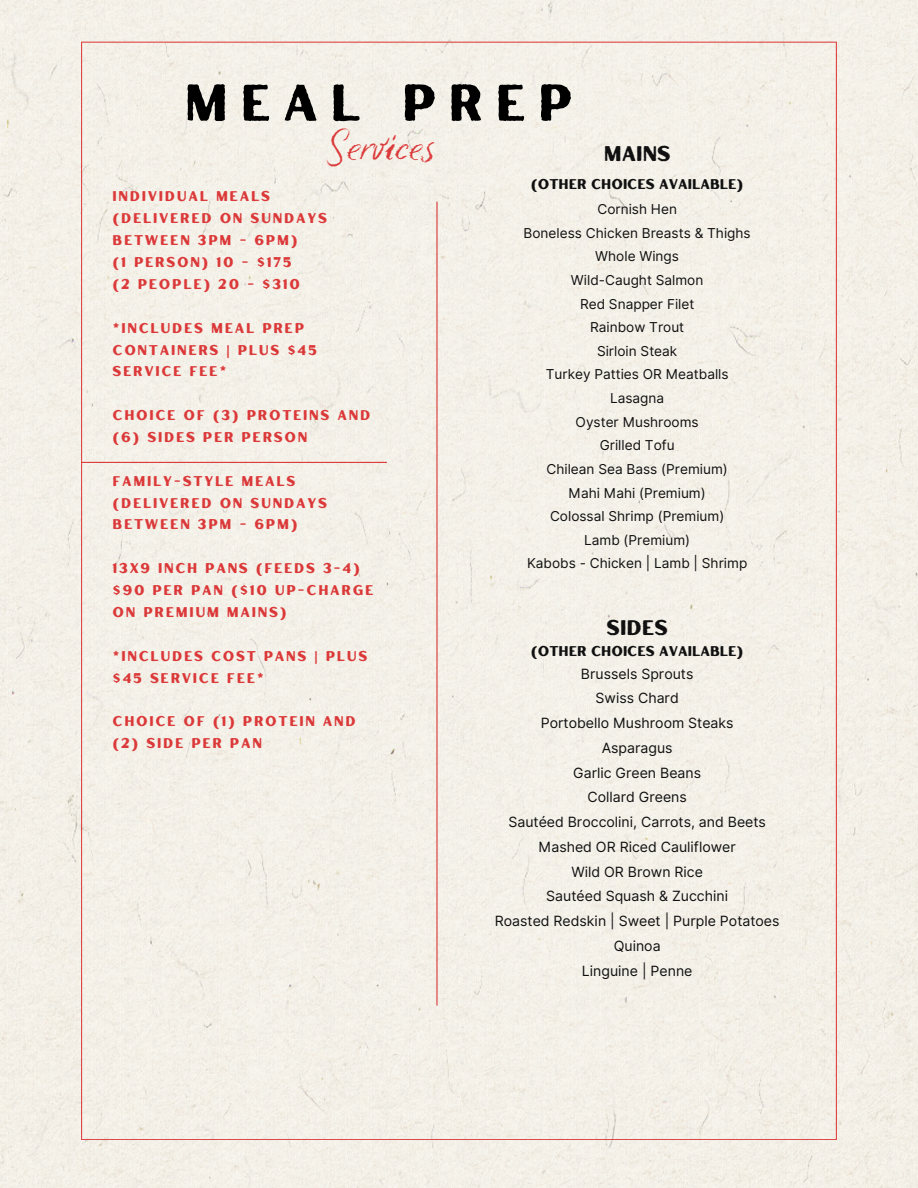
<style>
.page{position:relative;width:918px;height:1188px;background:#f3f0e7}
.page>*{position:absolute;margin:0;border:0;box-sizing:border-box;transform-origin:0 0}
.t1{font:51.6px "Hertical Sans Rough";letter-spacing:.235em;color:#000}
.t2{font:38.85px "Six Hands Chalk";color:#db3939}
.t3{font:21.15px "Hertical Sans Rough";color:#101010}
.t4{font:14.1px/21.9px "Hertical Sans Rough";letter-spacing:.12em;color:#db3939}
.t5{font:14.1px "Inter";color:#101010}
.t6{font:14.1px "Hertical Sans Rough";color:#101010}
.t7{font:13.65px "Inter";color:#101010}
</style>
<div class="page">
<div style="left:81px;top:42px;width:756px;height:1098px;background:#f3f1e8"></div>
<hr style="left:82px;top:462px;width:305px;height:1px;background:#db3939">
<hr style="left:436px;top:202px;width:2px;height:803px;background:#db3939">
<p class="t1" style="left:184px;top:67px;width:390px">MEAL PREP</p>
<p class="t2" style="left:324px;top:123px;width:111px">Services</p>
<p class="t4" style="left:113px;top:185px;width:159px">INDIVIDUAL MEALS</p>
<p class="t4" style="left:113px;top:207px;width:216px">(DELIVERED ON SUNDAYS<br>BETWEEN 3PM - 6PM)</p>
<p class="t4" style="left:113px;top:251px;width:181px">(1 PERSON) 10 - $175</p>
<p class="t4" style="left:113px;top:273px;width:189px">(2 PEOPLE) 20 - $310</p>
<p class="t4" style="left:113px;top:316px;width:206px">*INCLUDES MEAL PREP<br>CONTAINERS | PLUS $45<br>SERVICE FEE*</p>
<p class="t4" style="left:113px;top:404px;width:259px">CHOICE OF (3) PROTEINS AND (6) SIDES PER PERSON</p>
<p class="t4" style="left:113px;top:469px;width:216px">FAMILY-STYLE MEALS (DELIVERED ON SUNDAYS<br>BETWEEN 3PM - 6PM)</p>
<p class="t4" style="left:113px;top:557px;width:249px">13X9 INCH PANS (FEEDS 3-4)</p>
<p class="t4" style="left:113px;top:579px;width:263px">$90 PER PAN ($10 UP-CHARGE<br>ON PREMIUM MAINS)</p>
<p class="t4" style="left:113px;top:644px;width:256px">*INCLUDES COST PANS | PLUS $45 SERVICE FEE*</p>
<p class="t4" style="left:113px;top:710px;width:245px">CHOICE OF (1) PROTEIN AND (2) SIDE PER PAN</p>
<p class="t3" style="left:604px;top:139px;width:68px">MAINS</p>
<p class="t6" style="left:531px;top:175px;width:214px">(OTHER CHOICES AVAILABLE)</p>
<p class="t7" style="left:597px;top:201px;width:81px">Cornish Hen</p>
<p class="t7" style="left:524px;top:225px;width:229px">Boneless Chicken Breasts &amp; Thighs</p>
<p class="t7" style="left:595px;top:248px;width:85px">Whole Wings</p>
<p class="t7" style="left:571px;top:272px;width:134px">Wild-Caught Salmon</p>
<p class="t7" style="left:580px;top:295px;width:116px">Red Snapper Filet</p>
<p class="t7" style="left:590px;top:319px;width:96px">Rainbow Trout</p>
<p class="t7" style="left:597px;top:343px;width:82px">Sirloin Steak</p>
<p class="t7" style="left:546px;top:366px;width:184px">Turkey Patties OR Meatballs</p>
<p class="t7" style="left:610px;top:390px;width:56px">Lasagna</p>
<p class="t7" style="left:576px;top:414px;width:125px">Oyster Mushrooms</p>
<p class="t7" style="left:600px;top:437px;width:77px">Grilled Tofu</p>
<p class="t7" style="left:547px;top:461px;width:183px">Chilean Sea Bass (Premium)</p>
<p class="t7" style="left:569px;top:484px;width:139px">Mahi Mahi (Premium)</p>
<p class="t7" style="left:550px;top:508px;width:176px">Colossal Shrimp (Premium)</p>
<p class="t7" style="left:584px;top:532px;width:108px">Lamb (Premium)</p>
<p class="t7" style="left:527px;top:555px;width:222px">Kabobs - Chicken | Lamb | Shrimp</p>
<p class="t3" style="left:607px;top:613px;width:63px">SIDES</p>
<p class="t6" style="left:531px;top:642px;width:214px">(OTHER CHOICES AVAILABLE)</p>
<p class="t5" style="left:581px;top:665px;width:114px">Brussels Sprouts</p>
<p class="t5" style="left:596px;top:690px;width:85px">Swiss Chard</p>
<p class="t5" style="left:541px;top:715px;width:194px">Portobello Mushroom Steaks</p>
<p class="t5" style="left:602px;top:739px;width:72px">Asparagus</p>
<p class="t5" style="left:573px;top:764px;width:129px">Garlic Green Beans</p>
<p class="t5" style="left:588px;top:789px;width:101px">Collard Greens</p>
<p class="t5" style="left:508px;top:814px;width:259px">Sautéed Broccolini, Carrots, and Beets</p>
<p class="t5" style="left:539px;top:838px;width:199px">Mashed OR Riced Cauliflower</p>
<p class="t5" style="left:571px;top:863px;width:133px">Wild OR Brown Rice</p>
<p class="t5" style="left:546px;top:888px;width:183px">Sautéed Squash &amp; Zucchini</p>
<p class="t5" style="left:495px;top:913px;width:286px">Roasted Redskin | Sweet | Purple Potatoes</p>
<p class="t5" style="left:614px;top:937px;width:48px">Quinoa</p>
<p class="t5" style="left:582px;top:962px;width:112px">Linguine | Penne</p>
</div>
